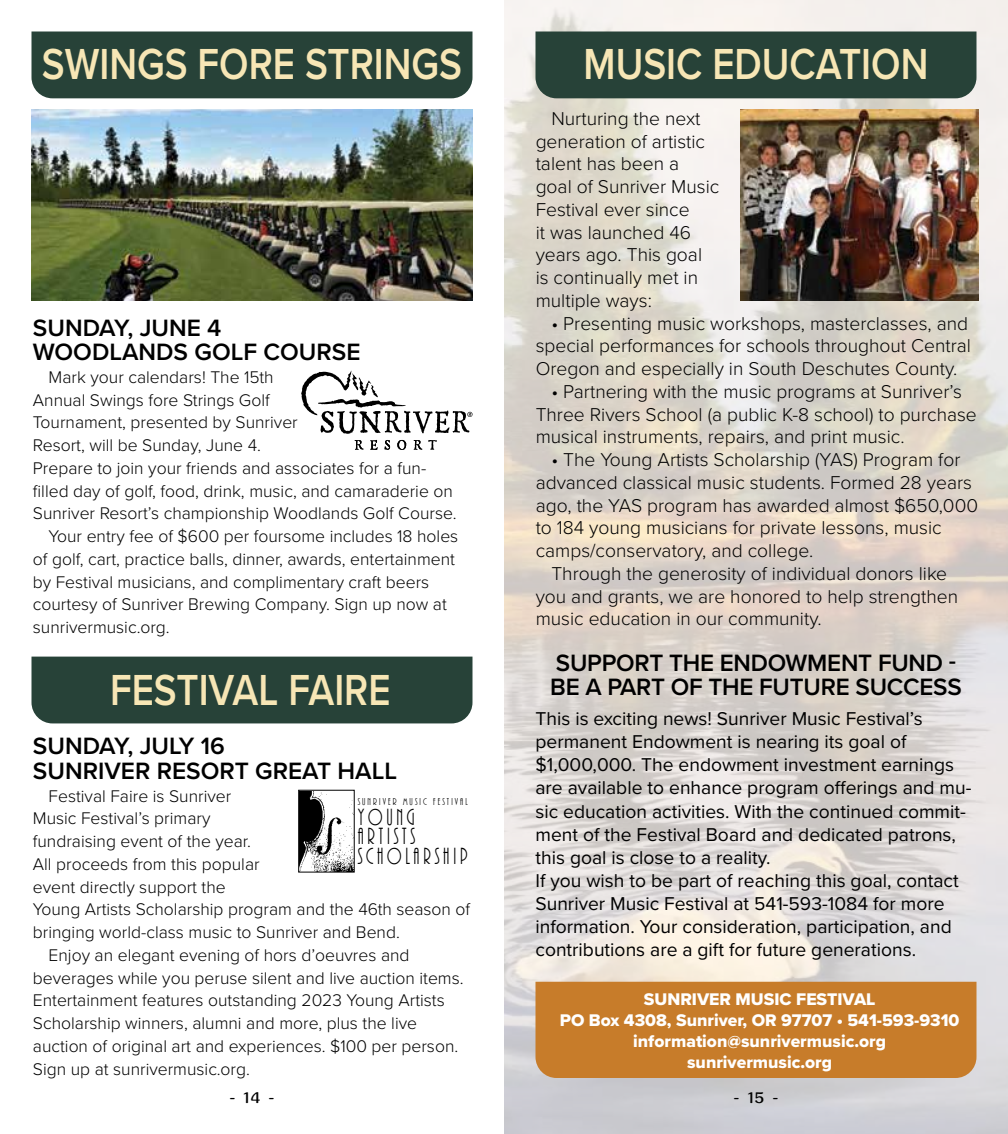
<style>
.page{position:relative;width:1008px;height:1134px;background:#fff}
.page>*{position:absolute;margin:0;border:0;box-sizing:border-box;transform-origin:0 0}
.t1{font:600 44.98px "Proxima Nova";color:#f7e6b5;scale:.85 1}
.t2{font:600 24.5px/24.5px "Proxima Nova";letter-spacing:-.01em;color:#000}
.t3{font:24.15px/19.9px "ARBONNIE";letter-spacing:.19em;color:#000;scale:.82 1}
.t4{font:300 19.25px/22.8px "Proxima Nova";color:#000}
.t5{font:19.25px/23.1px "Proxima Nova";color:#000}
.t6{font:300 17.5px "Proxima Nova";color:#000}
.t7{font:17.5px/21px "Proxima Nova Extrabld";color:#fff;text-align:center}
.t8{font:17.5px "Sirenia";color:#000}
.t9{font:10.33px "ARBONNIE";letter-spacing:.2em;color:#000}
</style>
<div class="page">
<div style="left:32px;top:657px;width:440px;height:66px;background:#274238"></div>
<img style="left:504px;top:0;width:504px;height:1134px">
<div style="left:32px;top:32px;width:440px;height:66px;background:#274238"></div>
<div style="left:536px;top:32px;width:440px;height:66px;background:#274238"></div>
<div style="left:536px;top:982px;width:440px;height:96px;background:#c77c2a"></div>
<img style="left:32px;top:110px;width:440px;height:190px">
<img style="left:740px;top:110px;width:238px;height:190px">
<svg style="left:301px;top:371px;width:171px;height:79px"></svg>
<div style="left:298px;top:790px;width:56px;height:82px;border:1px solid #000"></div>
<img style="left:299px;top:791px;width:54px;height:80px">
<h1 class="t1" style="left:42px;top:31px;width:496px">SWINGS FORE STRINGS</h1>
<h1 class="t1" style="left:584px;top:31px;width:407px">MUSIC EDUCATION</h1>
<h2 class="t2" style="left:33px;top:314px;width:329px">SUNDAY, JUNE 4<br>WOODLANDS GOLF COURSE</h2>
<p class="t6" style="left:49px;top:364px;width:227px">Mark your calendars! The 15th</p>
<p class="t6" style="left:33px;top:387px;width:238px">Annual Swings fore Strings Golf</p>
<p class="t6" style="left:33px;top:409px;width:266px">Tournament, presented by Sunriver</p>
<p class="t6" style="left:33px;top:432px;width:230px">Resort, will be Sunday, June 4.</p>
<p class="t6" style="left:33px;top:455px;width:395px">Prepare to join your friends and associates for a fun-</p>
<p class="t6" style="left:33px;top:478px;width:422px">filled day of golf, food, drink, music, and camaraderie on</p>
<p class="t6" style="left:33px;top:500px;width:425px">Sunriver Resort’s championship Woodlands Golf Course.</p>
<p class="t6" style="left:49px;top:523px;width:411px">Your entry fee of $600 per foursome includes 18 holes</p>
<p class="t6" style="left:33px;top:546px;width:424px">of golf, cart, practice balls, dinner, awards, entertainment</p>
<p class="t6" style="left:33px;top:569px;width:398px">by Festival musicians, and complimentary craft beers</p>
<p class="t6" style="left:33px;top:591px;width:415px">courtesy of Sunriver Brewing Company. Sign up now at</p>
<p class="t6" style="left:33px;top:614px;width:138px">sunrivermusic.org.</p>
<h1 class="t1" style="left:110px;top:656px;width:332px">FESTIVAL FAIRE</h1>
<h2 class="t2" style="left:33px;top:733px;width:366px">SUNDAY, JULY 16<br>SUNRIVER RESORT GREAT HALL</h2>
<p class="t6" style="left:49px;top:783px;width:184px">Festival Faire is Sunriver</p>
<p class="t6" style="left:33px;top:805px;width:179px">Music Festival’s primary</p>
<p class="t6" style="left:33px;top:828px;width:220px">fundraising event of the year.</p>
<p class="t6" style="left:33px;top:851px;width:228px">All proceeds from this popular</p>
<p class="t6" style="left:33px;top:874px;width:194px">event directly support the</p>
<p class="t6" style="left:33px;top:896px;width:439px">Young Artists Scholarship program and the 46th season of</p>
<p class="t6" style="left:33px;top:919px;width:368px">bringing world-class music to Sunriver and Bend.</p>
<p class="t6" style="left:49px;top:942px;width:362px">Enjoy an elegant evening of hors d’oeuvres and</p>
<p class="t6" style="left:33px;top:965px;width:432px">beverages while you peruse silent and live auction items.</p>
<p class="t6" style="left:33px;top:987px;width:413px">Entertainment features outstanding 2023 Young Artists</p>
<p class="t6" style="left:33px;top:1010px;width:386px">Scholarship winners, alumni and more, plus the live</p>
<p class="t6" style="left:33px;top:1033px;width:427px">auction of original art and experiences. $100 per person.</p>
<p class="t6" style="left:33px;top:1056px;width:219px">Sign up at sunrivermusic.org.</p>
<p class="t9" style="left:358px;top:796px;width:112px">SUNRIVER MUSIC FESTIVAL</p>
<h3 class="t3" style="left:358px;top:807px;width:136px">YOUNG<br>ARTISTS<br>SCHOLARSHIP</h3>
<p class="t4" style="left:536px;top:106px;width:185px;text-indent:16px">Nurturing the next generation of artistic talent has been a goal of Sunriver Music<br>Festival ever since<br>it was launched 46 years ago. This goal is continually met in multiple ways:</p>
<p class="t4" style="left:536px;top:311px;width:437px;text-indent:16px">• Presenting music workshops, masterclasses, and special performances for schools throughout Central<br>Oregon and especially in South Deschutes County.</p>
<p class="t4" style="left:536px;top:379px;width:443px;text-indent:16px">• Partnering with the music programs at Sunriver’s<br>Three Rivers School (a public K-8 school) to purchase musical instruments, repairs, and print music.</p>
<p class="t4" style="left:551px;top:447px;width:411px">• The Young Artists Scholarship (YAS) Program for</p>
<p class="t4" style="left:536px;top:470px;width:438px">advanced classical music students. Formed 28 years</p>
<p class="t4" style="left:536px;top:493px;width:444px">ago, the YAS program has awarded almost $650,000</p>
<p class="t4" style="left:536px;top:515px;width:408px">to 184 young musicians for private lessons, music</p>
<p class="t4" style="left:536px;top:538px;width:279px">camps/conservatory, and college.</p>
<p class="t4" style="left:551px;top:561px;width:397px">Through the generosity of individual donors like</p>
<p class="t4" style="left:536px;top:584px;width:424px">you and grants, we are honored to help strengthen</p>
<p class="t4" style="left:536px;top:606px;width:288px">music education in our community.</p>
<h2 class="t2" style="left:550px;top:649px;width:413px">SUPPORT THE ENDOWMENT FUND -<br>BE A PART OF THE FUTURE SUCCESS</h2>
<p class="t5" style="left:536px;top:706px;width:438px">This is exciting news! Sunriver Music Festival’s permanent Endowment is nearing its goal of $1,000,000. The endowment investment earnings are available to enhance program offerings and mu&shy;sic education activities. With the continued commit&shy;ment of the Festival Board and dedicated patrons, this goal is close to a reality.<br>If you wish to be part of reaching this goal, contact Sunriver Music Festival at 541-593-1084 for more information. Your consideration, participation, and contributions are a gift for future generations.</p>
<p class="t7" style="left:560px;top:988px;width:401px">SUNRIVER MUSIC FESTIVAL<br>PO Box 4308, Sunriver, OR 97707 • 541-593-9310 information@sunrivermusic.org sunrivermusic.org</p>
<p class="t8" style="left:229px;top:1087px;width:47px">- 14 -</p>
<p class="t8" style="left:734px;top:1087px;width:46px">- 15 -</p>
</div>
